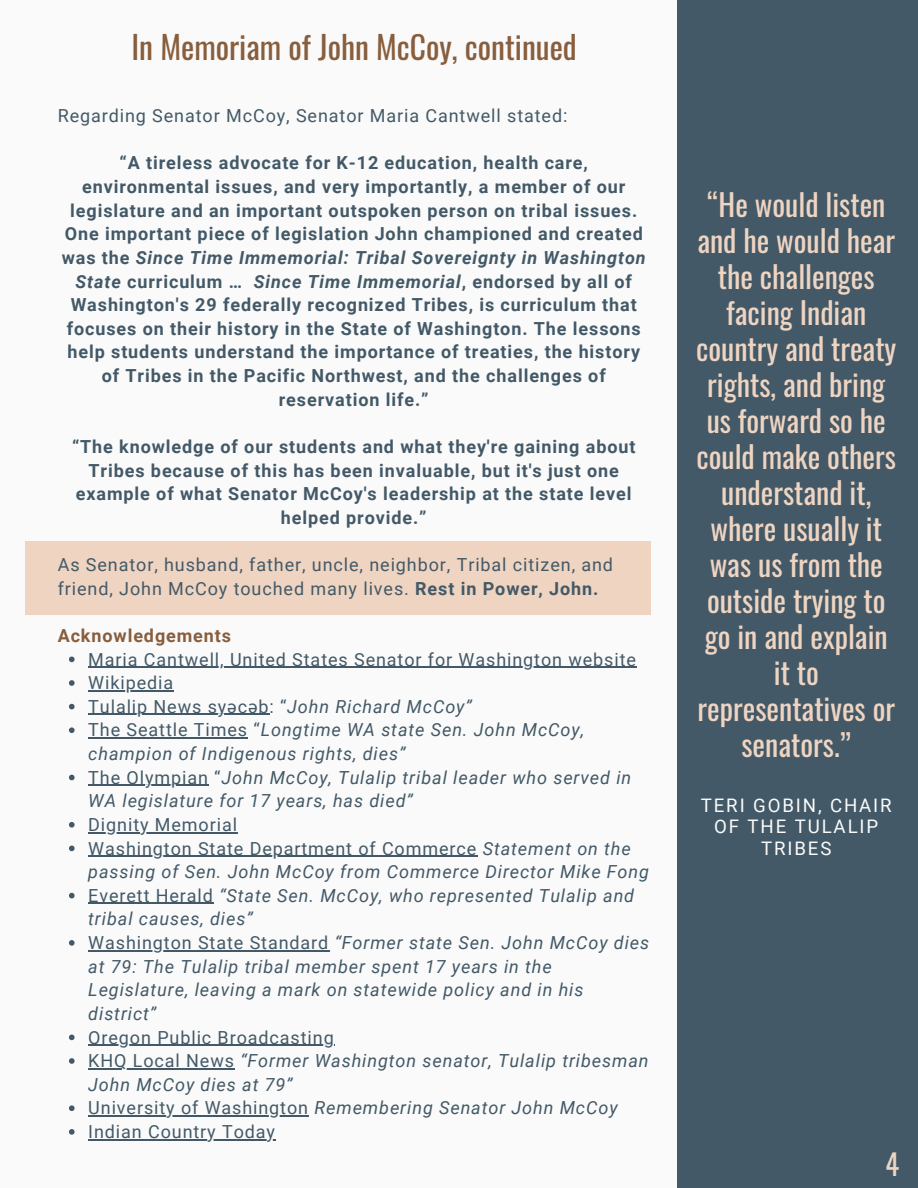
<style>
.page{position:relative;width:918px;height:1188px;background:#fafafa}
.page>*{position:absolute;margin:0;border:0;box-sizing:border-box;transform-origin:0 0}
.t1{font:31.5px "Oswald";color:#885e3d}
.t2{font:30px/36px "Oswald";color:#eed4c1;text-align:center}
.t3{font:28.5px "Oswald";color:#eed4c1}
.t4{font:18.75px/21.3px "Roboto";letter-spacing:.1em;color:#fafafa;text-align:center}
.t5{font:italic 18px/23.7px "Roboto";letter-spacing:.05em;color:#435967}
.t6{font:700 18px/23.7px "Roboto";letter-spacing:.05em;color:#435967;text-align:center}
.t7{font:18px/23.7px "Roboto";letter-spacing:.05em;color:#435967}
.t8{font:700 18px "Roboto";letter-spacing:.05em;color:#885e3d}
.s1{font-style:italic}
.s2{font-weight:700}
.s3{font-style:normal}
</style>
<div class="page">
<div style="left:677px;top:0;width:241px;height:1188px;background:#435967"></div>
<div style="left:25px;top:541px;width:626px;height:74px;background:#eed4c1"></div>
<svg style="left:69px;top:657px;width:6px;height:5px"></svg>
<hr style="left:88px;top:667px;width:549px;height:1px;background:#435967">
<svg style="left:69px;top:680px;width:6px;height:6px"></svg>
<hr style="left:88px;top:690px;width:86px;height:1px;background:#435967">
<svg style="left:69px;top:704px;width:6px;height:5px"></svg>
<hr style="left:88px;top:714px;width:181px;height:1px;background:#435967">
<svg style="left:69px;top:727px;width:6px;height:6px"></svg>
<hr style="left:88px;top:738px;width:160px;height:1px;background:#435967">
<svg style="left:69px;top:775px;width:6px;height:5px"></svg>
<hr style="left:88px;top:785px;width:121px;height:1px;background:#435967">
<svg style="left:69px;top:822px;width:6px;height:6px"></svg>
<hr style="left:88px;top:832px;width:150px;height:1px;background:#435967">
<svg style="left:69px;top:846px;width:6px;height:5px"></svg>
<hr style="left:88px;top:856px;width:389px;height:1px;background:#435967">
<svg style="left:69px;top:893px;width:6px;height:5px"></svg>
<hr style="left:88px;top:903px;width:126px;height:1px;background:#435967">
<svg style="left:69px;top:940px;width:6px;height:6px"></svg>
<hr style="left:88px;top:950px;width:241px;height:1px;background:#435967">
<svg style="left:69px;top:1035px;width:6px;height:5px"></svg>
<hr style="left:88px;top:1045px;width:247px;height:1px;background:#435967">
<svg style="left:69px;top:1058px;width:6px;height:6px"></svg>
<hr style="left:88px;top:1068px;width:147px;height:1px;background:#435967">
<svg style="left:69px;top:1105px;width:6px;height:6px"></svg>
<hr style="left:88px;top:1116px;width:221px;height:1px;background:#435967">
<svg style="left:69px;top:1129px;width:6px;height:6px"></svg>
<hr style="left:88px;top:1139px;width:188px;height:1px;background:#435967">
<h1 class="t1" style="left:132px;top:22px;width:447px">In Memoriam of John McCoy, continued</h1>
<p class="t7" style="left:58px;top:104px;width:511px">Regarding Senator McCoy, Senator Maria Cantwell stated:</p>
<p class="t6" style="left:62px;top:151px;width:586px">“A tireless advocate for K-12 education, health care, environmental issues, and very importantly, a member of our legislature and an important outspoken person on tribal issues.<br>One important piece of legislation John championed and created was the <span class="s1">Since Time Immemorial: Tribal Sovereignty in Washington State</span> curriculum … <span class="s1">Since Time Immemorial</span>, endorsed by all of Washington's 29 federally recognized Tribes, is curriculum that focuses on their history in the State of Washington. The lessons help students understand the importance of treaties, the history of Tribes in the Pacific Northwest, and the challenges of reservation life.”</p>
<p class="t6" style="left:72px;top:435px;width:565px">“The knowledge of our students and what they're gaining about Tribes because of this has been invaluable, but it's just one example of what Senator McCoy's leadership at the state level helped provide.”</p>
<p class="t7" style="left:58px;top:553px;width:557px">As Senator, husband, father, uncle, neighbor, Tribal citizen, and friend, John McCoy touched many lives. <span class="s2">Rest in Power, John.</span></p>
<p class="t8" style="left:58px;top:625px;width:175px">Acknowledgements</p>
<p class="t5" style="left:88px;top:648px;width:549px"><span class="s3">Maria Cantwell, United States Senator for Washington website Wikipedia<br>Tulalip News syəcəb: “</span>John Richard McCoy”<br><span class="s3">The Seattle Times “</span>Longtime WA state Sen. John McCoy, champion of Indigenous rights, dies”<br><span class="s3">The Olympian “</span>John McCoy, Tulalip tribal leader who served in WA legislature for 17 years, has died”</p>
<p class="t5" style="left:88px;top:813px;width:563px"><span class="s3">Dignity Memorial<br>Washington State Department of Commerce</span> Statement on the passing of Sen. John McCoy from Commerce Director Mike Fong <span class="s3">Everett Herald</span> “State Sen. McCoy, who represented Tulalip and tribal causes, dies”<br><span class="s3">Washington State Standard</span> “Former state Sen. John McCoy dies at 79: The Tulalip tribal member spent 17 years in the Legislature, leaving a mark on statewide policy and in his district”</p>
<p class="t5" style="left:88px;top:1026px;width:562px"><span class="s3">Oregon Public Broadcasting<br>KHQ Local News</span> “Former Washington senator, Tulalip tribesman John McCoy dies at 79”<br><span class="s3">University of Washington</span> Remembering Senator John McCoy <span class="s3">Indian Country Today</span></p>
<p class="t2" style="left:696px;top:186px;width:202px">“He would listen and he would hear the challenges facing Indian country and treaty rights, and bring us forward so he could make others understand it, where usually it was us from the outside trying to go in and explain it to representatives or senators.”</p>
<p class="t4" style="left:701px;top:795px;width:192px">TERI GOBIN, CHAIR<br>OF THE TULALIP<br>TRIBES</p>
<h3 class="t3" style="left:885px;top:1142px;width:15px">4</h3>
</div>
